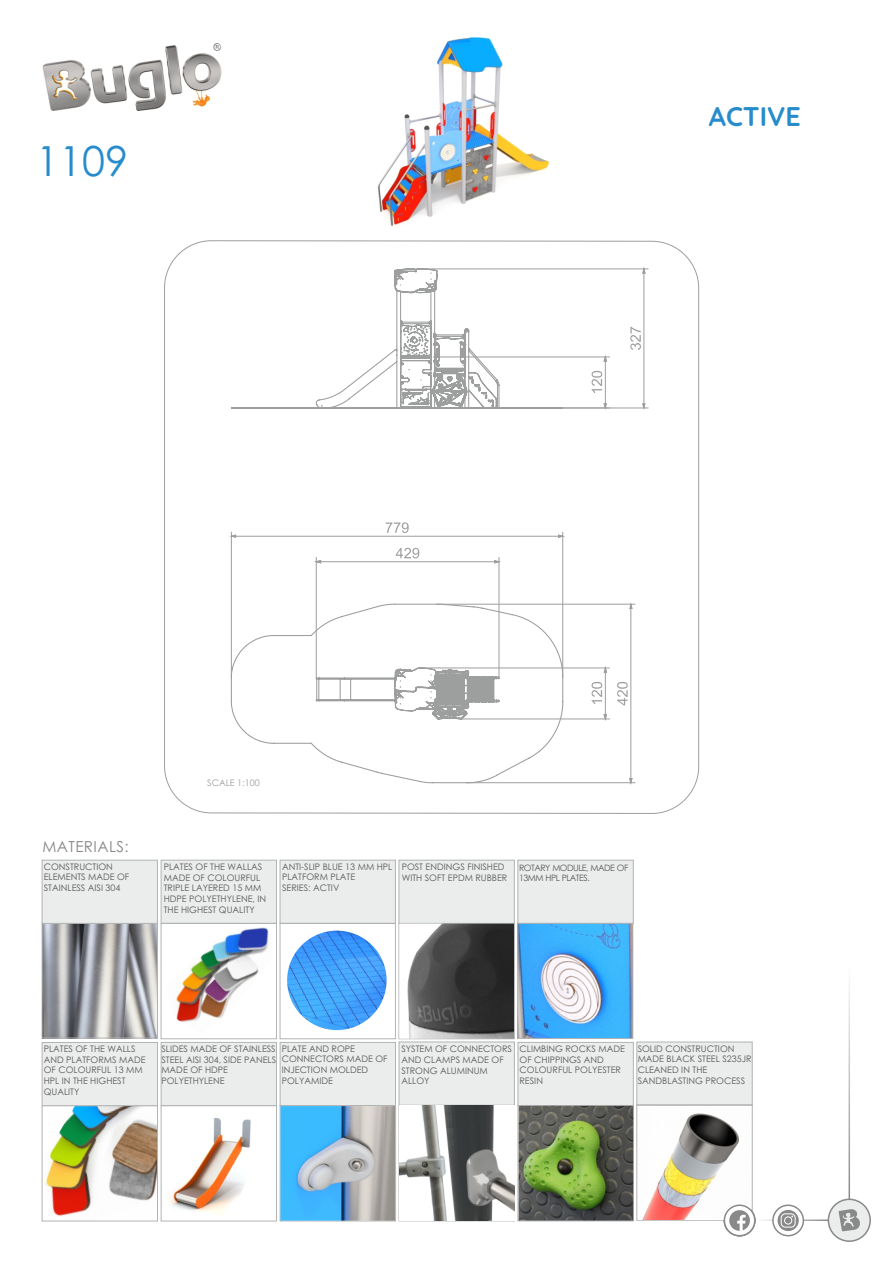
<style>
.page{position:relative;width:893px;height:1263px;background:#fff}
.page>*{position:absolute;margin:0;border:0;box-sizing:border-box;transform-origin:0 0}
.t1{font:41.4px "Century Gothic";color:#278ccc}
.t2{font:700 27px "Quicksand";color:#278ccc}
.t3{font:15.15px "Century Gothic";letter-spacing:.03em;color:#898989}
.t4{font:9px/10.6px "Century Gothic";color:#5b5b5b}
.t5{font:9px "Century Gothic";color:#9d9e9e}
.t6{font:8.85px/10.5px "Century Gothic";letter-spacing:-.06em;color:#5b5b5b}
</style>
<div class="page">
<hr style="left:755px;top:1219px;width:74px;height:2px;background:#898989">
<img style="left:42px;top:43px;width:180px;height:68px">
<div style="left:828px;top:1198px;width:43px;height:44px;background:#ebecec;border:2px solid #898989;border-radius:50%"></div>
<svg style="left:839px;top:1209px;width:21px;height:22px"></svg>
<svg style="left:772px;top:1204px;width:32px;height:32px"></svg>
<svg style="left:778px;top:1210px;width:21px;height:21px"></svg>
<svg style="left:781px;top:1213px;width:15px;height:14px"></svg>
<div style="left:161px;top:1105px;width:116px;height:116px;border:1px solid #b2b3b3"></div>
<img style="left:44px;top:924px;width:112px;height:112px">
<div style="left:42px;top:922px;width:116px;height:116px;border:1px solid #b2b3b3"></div>
<img style="left:44px;top:1107px;width:112px;height:109px">
<div style="left:42px;top:1105px;width:116px;height:116px;border:1px solid #b2b3b3"></div>
<div style="left:161px;top:923px;width:116px;height:116px;border:1px solid #b2b3b3"></div>
<img style="left:170px;top:1117px;width:81px;height:98px">
<div style="left:280px;top:923px;width:116px;height:116px;border:1px solid #b2b3b3"></div>
<img style="left:176px;top:927px;width:93px;height:95px">
<img style="left:280px;top:1106px;width:115px;height:114px">
<svg style="left:41px;top:859px;width:593px;height:65px;background:#e8e9e9"></svg>
<div style="left:517px;top:1105px;width:117px;height:116px;border:1px solid #b2b3b3"></div>
<img style="left:287px;top:931px;width:100px;height:99px;border-radius:50%">
<img style="left:519px;top:1106px;width:114px;height:114px">
<img style="left:399px;top:924px;width:115px;height:115px">
<img style="left:400px;top:1106px;width:114px;height:114px">
<hr style="left:848px;top:963px;width:2px;height:236px;background:#898989">
<img style="left:519px;top:925px;width:112px;height:112px">
<div style="left:517px;top:923px;width:116px;height:116px;border:1px solid #b2b3b3"></div>
<svg style="left:41px;top:1041px;width:712px;height:65px;background:#e8e9e9"></svg>
<div style="left:636px;top:1104px;width:117px;height:117px;border:1px solid #b2b3b3"></div>
<img style="left:638px;top:1113px;width:112px;height:107px">
<svg style="left:724px;top:1204px;width:31px;height:32px"></svg>
<svg style="left:729px;top:1210px;width:21px;height:21px"></svg>
<svg style="left:164px;top:240px;width:535px;height:573px"></svg>
<hr style="left:420px;top:667px;width:190px;height:1px;background:#9d9e9e">
<hr style="left:461px;top:718px;width:149px;height:1px;background:#9d9e9e">
<hr style="left:499px;top:557px;width:1px;height:121px;background:#9d9e9e">
<hr style="left:316px;top:557px;width:1px;height:121px;background:#9d9e9e">
<hr style="left:231px;top:532px;width:1px;height:146px;background:#9d9e9e">
<hr style="left:562px;top:532px;width:1px;height:145px;background:#9d9e9e">
<hr style="left:563px;top:408px;width:85px;height:1px;background:#9d9e9e">
<hr style="left:418px;top:268px;width:230px;height:1px;background:#9d9e9e">
<hr style="left:433px;top:357px;width:177px;height:1px;background:#9d9e9e">
<hr style="left:437px;top:604px;width:198px;height:1px;background:#9d9e9e">
<hr style="left:467px;top:782px;width:168px;height:1px;background:#9d9e9e">
<svg style="left:592px;top:667px;width:15px;height:53px"></svg>
<svg style="left:315px;top:548px;width:185px;height:16px"></svg>
<svg style="left:230px;top:522px;width:334px;height:16px"></svg>
<svg style="left:630px;top:268px;width:16px;height:141px"></svg>
<svg style="left:592px;top:356px;width:15px;height:53px"></svg>
<svg style="left:617px;top:603px;width:16px;height:181px"></svg>
<svg style="left:230px;top:268px;width:334px;height:141px"></svg>
<svg style="left:434px;top:343px;width:32px;height:20px"></svg>
<svg style="left:230px;top:603px;width:334px;height:181px"></svg>
<img style="left:377px;top:38px;width:172px;height:188px">
<h1 class="t1" style="left:36px;top:145px;width:93px">1109</h1>
<h2 class="t2" style="left:709px;top:99px;width:94px">ACTIVE</h2>
<h3 class="t3" style="left:42px;top:841px;width:88px">MATERIALS:</h3>
<p class="t4" style="left:44px;top:862px;width:87px">CONSTRUCTION<br>ELEMENTS MADE OF<br>STAINLESS AISI 304</p>
<p class="t5" style="left:207px;top:780px;width:54px">SCALE 1:100</p>
<p class="t4" style="left:164px;top:862px;width:104px">PLATES OF THE WALLAS<br>MADE OF COLOURFUL<br>TRIPLE LAYERED 15 MM<br>HDPE POLYETHYLENE, IN<br>THE HIGHEST QUALITY</p>
<p class="t4" style="left:282px;top:862px;width:112px">ANTI-SLIP BLUE 13 MM HPL<br>PLATFORM PLATE<br>SERIES: ACTIV</p>
<p class="t4" style="left:402px;top:862px;width:107px">POST ENDINGS FINISHED<br>WITH SOFT EPDM RUBBER</p>
<p class="t6" style="left:519px;top:863px;width:111px">ROTARY MODULE, MADE OF<br>13MM HPL PLATES.</p>
<p class="t4" style="left:282px;top:1044px;width:107px">PLATE AND ROPE<br>CONNECTORS MADE OF<br>INJECTION MOLDED<br>POLYAMIDE</p>
<p class="t4" style="left:519px;top:1044px;width:107px">CLIMBING ROCKS MADE<br>OF CHIPPINGS AND<br>COLOURFUL POLYESTER<br>RESIN</p>
<p class="t4" style="left:44px;top:1044px;width:103px">PLATES OF THE WALLS<br>AND PLATFORMS MADE<br>OF COLOURFUL 13 MM<br>HPL IN THE HIGHEST<br>QUALITY</p>
<p class="t4" style="left:161px;top:1044px;width:116px">SLIDES MADE OF STAINLESS<br>STEEL AISI 304, SIDE PANELS<br>MADE OF HDPE<br>POLYETHYLENE</p>
<p class="t4" style="left:401px;top:1044px;width:112px">SYSTEM OF CONNECTORS<br>AND CLAMPS MADE OF<br>STRONG ALUMINUM<br>ALLOY</p>
<p class="t4" style="left:638px;top:1044px;width:115px">SOLID CONSTRUCTION<br>MADE BLACK STEEL S235JR<br>CLEANED IN THE<br>SANDBLASTING PROCESS</p>
</div>
